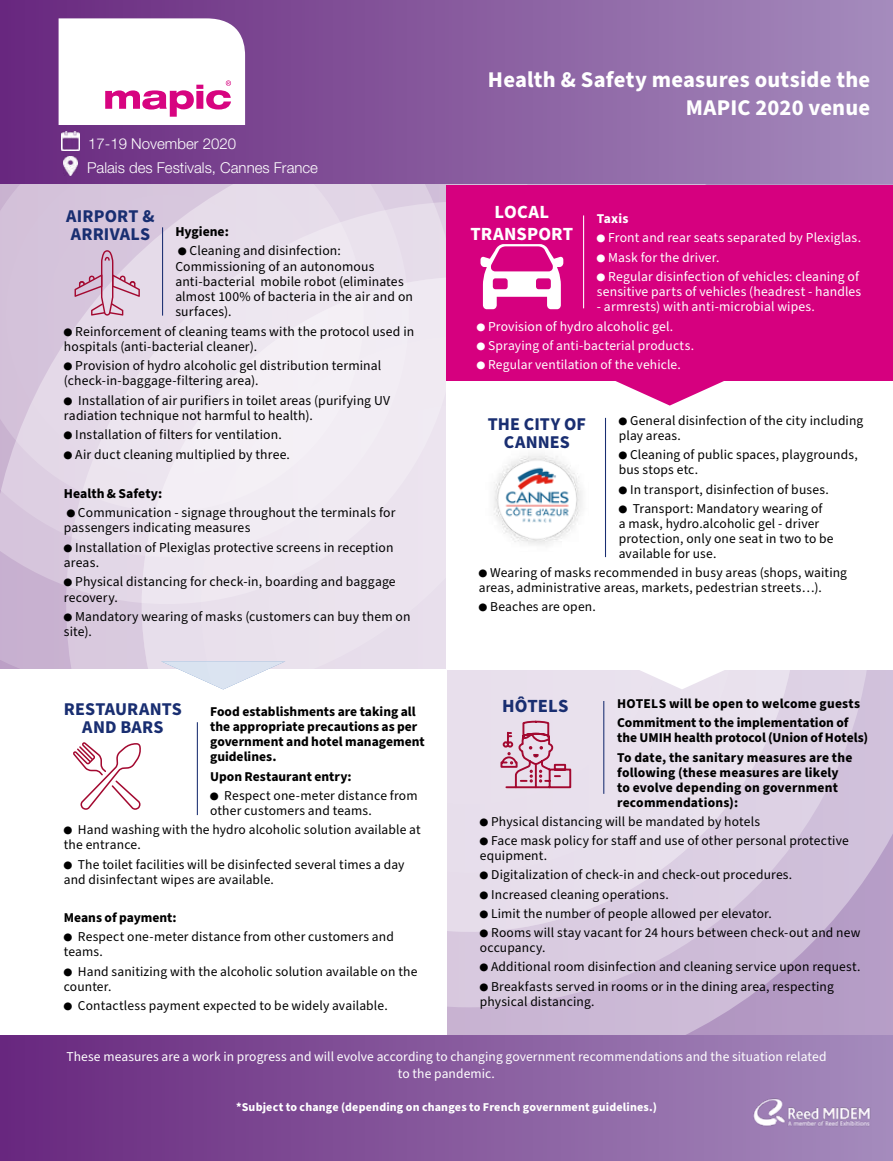
<style>
.page{position:relative;width:893px;height:1161px;background:#fff}
.page>*{position:absolute;margin:0;border:0;box-sizing:border-box;transform-origin:0 0}
.t1{font:700 22.5px/28.5px "Source Sans Pro";letter-spacing:.01em;color:#fff;text-align:right}
.t2{font:700 18.6px/22.4px "Source Sans Pro";letter-spacing:.005em;color:#fff;text-align:center}
.t3{font:700 18.6px "Source Sans Pro";letter-spacing:.005em;color:#192e71}
.t4{font:700 18px/18px "Source Sans Pro";letter-spacing:.005em;color:#192e71;text-align:center}
.t5{font:300 15px/24.5px "Helvetica Neue";color:#fff}
.t6{font:13.65px/15.1px "Source Sans Pro";letter-spacing:.01em;color:#000}
.t7{font:13.65px/15.1px "Source Sans Pro";letter-spacing:.01em;color:#fff}
.t8{font:700 13.65px "Source Sans Pro";color:#000}
.t9{font:13.5px/15px "Source Sans Pro";letter-spacing:.01em;color:#000}
.t10{font:700 13.5px/15px "Source Sans Pro";color:#000}
.t11{font:13.5px/16.5px "Source Sans Pro";letter-spacing:.01em;color:#fff;text-align:center}
.t12{font:700 13.5px "Source Sans Pro";letter-spacing:.015em;color:#fff}
.t13{font:700 12px "Source Sans Pro";letter-spacing:.015em;color:#fff}
</style>
<div class="page">
<div style="left:0;top:0;width:893px;height:191px;background:linear-gradient(to right,#6e2f82,#a48abc)"></div>
<svg style="left:447px;top:670px;width:446px;height:365px;background:#d8cbe0"></svg>
<svg style="left:0;top:185px;width:550px;height:513px;background:#e6ddea"></svg>
<div style="left:446px;top:185px;width:447px;height:198px;background:#d6007f"></div>
<div style="left:0;top:669px;width:446px;height:390px;background:#fff"></div>
<div style="left:446px;top:381px;width:447px;height:288px;background:#fff"></div>
<div style="left:0;top:1035px;width:893px;height:126px;background:linear-gradient(to right,#68287e,#a58cbd)"></div>
<svg style="left:620px;top:670px;width:124px;height:19px"></svg>
<svg style="left:615px;top:381px;width:109px;height:25px"></svg>
<svg style="left:161px;top:661px;width:124px;height:28px"></svg>
<img style="left:743px;top:1093px;width:134px;height:37px">
<hr style="left:162px;top:227px;width:1px;height:89px;background:#192e71">
<svg style="left:75px;top:250px;width:65px;height:66px;background:#d5b5cb"></svg>
<hr style="left:197px;top:722px;width:1px;height:93px;background:#192e71">
<svg style="left:73px;top:742px;width:68px;height:68px"></svg>
<hr style="left:603px;top:701px;width:1px;height:93px;background:#192e71">
<svg style="left:499px;top:720px;width:73px;height:69px;background:#d9b3c5"></svg>
<hr style="left:583px;top:215px;width:1px;height:93px;background:#fff">
<svg style="left:480px;top:244px;width:83px;height:65px"></svg>
<hr style="left:605px;top:418px;width:1px;height:139px;background:#192e71">
<img style="left:493px;top:454px;width:89px;height:91px">
<img style="left:61px;top:132px;width:19px;height:19px">
<img style="left:64px;top:157px;width:13px;height:19px">
<svg style="left:59px;top:18px;width:186px;height:106px"></svg>
<p class="t5" style="left:87px;top:131px;width:232px">17-19 November 2020<br>Palais des Festivals, Cannes France</p>
<h3 class="t4" style="left:66px;top:208px;width:90px;text-align:left">AIRPORT &amp;<br>ARRIVALS</h3>
<p class="t8" style="left:175px;top:222px;width:55px">Hygiene:</p>
<p class="t6" style="left:175px;top:244px;width:239px">● Cleaning and disinfection:<br>Commissioning of an autonomous anti-bacterial mobile robot (eliminates almost 100% of bacteria in the air and on surfaces).</p>
<p class="t6" style="left:64px;top:324px;width:352px">● Reinforcement of cleaning teams with the protocol used in hospitals (anti-bacterial cleaner).</p>
<p class="t6" style="left:64px;top:358px;width:319px">● Provision of hydro alcoholic gel distribution terminal (check-in-baggage-filtering area).</p>
<p class="t6" style="left:64px;top:393px;width:328px">● Installation of air purifiers in toilet areas (purifying UV radiation technique not harmful to health).</p>
<p class="t6" style="left:64px;top:428px;width:219px">● Installation of filters for ventilation.</p>
<p class="t6" style="left:64px;top:447px;width:228px">● Air duct cleaning multiplied by three.</p>
<p class="t8" style="left:64px;top:484px;width:100px">Health &amp; Safety:</p>
<p class="t6" style="left:64px;top:505px;width:333px">● Communication - signage throughout the terminals for passengers indicating measures</p>
<p class="t6" style="left:64px;top:540px;width:331px">● Installation of Plexiglas protective screens in reception areas.</p>
<p class="t6" style="left:64px;top:575px;width:333px">● Physical distancing for check-in, boarding and baggage recovery.</p>
<p class="t6" style="left:64px;top:609px;width:348px">● Mandatory wearing of masks (customers can buy them on site).</p>
<h1 class="t1" style="left:488px;top:66px;width:384px">Health &amp; Safety measures outside the<br>MAPIC 2020 venue</h1>
<h2 class="t2" style="left:470px;top:201px;width:104px">LOCAL<br>TRANSPORT</h2>
<p class="t12" style="left:597px;top:209px;width:33px">Taxis</p>
<p class="t7" style="left:597px;top:231px;width:266px">● Front and rear seats separated by Plexiglas.</p>
<p class="t7" style="left:597px;top:250px;width:124px">● Mask for the driver.</p>
<p class="t7" style="left:597px;top:269px;width:266px">● Regular disinfection of vehicles: cleaning of sensitive parts of vehicles (headrest - handles</p>
<p class="t7" style="left:597px;top:300px;width:220px">- armrests) with anti-microbial wipes.</p>
<p class="t7" style="left:477px;top:319px;width:198px">● Provision of hydro alcoholic gel.</p>
<p class="t11" style="left:477px;top:338px;width:219px">● Spraying of anti-bacterial products.</p>
<p class="t11" style="left:477px;top:357px;width:206px">● Regular ventilation of the vehicle.</p>
<p class="t9" style="left:619px;top:414px;width:246px">● General disinfection of the city including play areas.</p>
<p class="t9" style="left:619px;top:448px;width:240px">● Cleaning of public spaces, playgrounds, bus stops etc.</p>
<p class="t9" style="left:619px;top:482px;width:211px">● In transport, disinfection of buses.</p>
<p class="t9" style="left:619px;top:501px;width:216px">● Transport: Mandatory wearing of<br>a mask, hydro.alcoholic gel - driver protection, only one seat in two to be available for use.</p>
<p class="t9" style="left:479px;top:566px;width:370px">● Wearing of masks recommended in busy areas (shops, waiting areas, administrative areas, markets, pedestrian streets…).</p>
<p class="t9" style="left:479px;top:600px;width:119px">● Beaches are open.</p>
<h3 class="t4" style="left:488px;top:415px;width:100px">THE CITY OF<br>CANNES</h3>
<h3 class="t4" style="left:64px;top:701px;width:120px">RESTAURANTS<br>AND BARS</h3>
<h2 class="t3" style="left:502px;top:693px;width:68px">HÔTELS</h2>
<p class="t10" style="left:617px;top:694px;width:245px;line-height:19.2px">HOTELS will be open to welcome guests<br>Commitment to the implementation of</p>
<p class="t10" style="left:617px;top:728px;width:253px;line-height:19.2px">the UMIH health protocol (Union of Hotels)<br>To date, the sanitary measures are the</p>
<p class="t10" style="left:617px;top:765px;width:223px;text-align:justify">following (these measures are likely to evolve depending on government recommendations):</p>
<p class="t9" style="left:480px;top:814px;width:282px">● Physical distancing will be mandated by hotels</p>
<p class="t9" style="left:480px;top:833px;width:370px">● Face mask policy for staff and use of other personal protective equipment.</p>
<p class="t9" style="left:480px;top:868px;width:314px">● Digitalization of check-in and check-out procedures.</p>
<p class="t9" style="left:480px;top:887px;width:190px">● Increased cleaning operations.</p>
<p class="t9" style="left:480px;top:906px;width:293px">● Limit the number of people allowed per elevator.</p>
<p class="t9" style="left:480px;top:925px;width:382px">● Rooms will stay vacant for 24 hours between check-out and new occupancy.</p>
<p class="t9" style="left:480px;top:960px;width:382px">● Additional room disinfection and cleaning service upon request.</p>
<p class="t9" style="left:480px;top:979px;width:355px">● Breakfasts served in rooms or in the dining area, respecting physical distancing.</p>
<p class="t10" style="left:210px;top:705px;width:216px">Food establishments are taking all the appropriate precautions as per government and hotel management guidelines.</p>
<p class="t10" style="left:210px;top:769px;width:143px">Upon Restaurant entry:</p>
<p class="t9" style="left:210px;top:788px;width:209px">● Respect one-meter distance from other customers and teams.</p>
<p class="t9" style="left:64px;top:823px;width:358px">● Hand washing with the hydro alcoholic solution available at the entrance.</p>
<p class="t9" style="left:64px;top:857px;width:342px">● The toilet facilities will be disinfected several times a day and disinfectant wipes are available.</p>
<p class="t10" style="left:64px;top:910px;width:114px">Means of payment:</p>
<p class="t9" style="left:64px;top:930px;width:332px">● Respect one-meter distance from other customers and teams.</p>
<p class="t9" style="left:64px;top:964px;width:355px">● Hand sanitizing with the alcoholic solution available on the counter.</p>
<p class="t9" style="left:64px;top:998px;width:325px">● Contactless payment expected to be widely available.</p>
<p class="t11" style="left:66px;top:1049px;width:762px">These measures are a work in progress and will evolve according to changing government recommendations and the situation related to the pandemic.</p>
<p class="t13" style="left:236px;top:1099px;width:422px">*Subject to change (depending on changes to French government guidelines.)</p>
</div>
